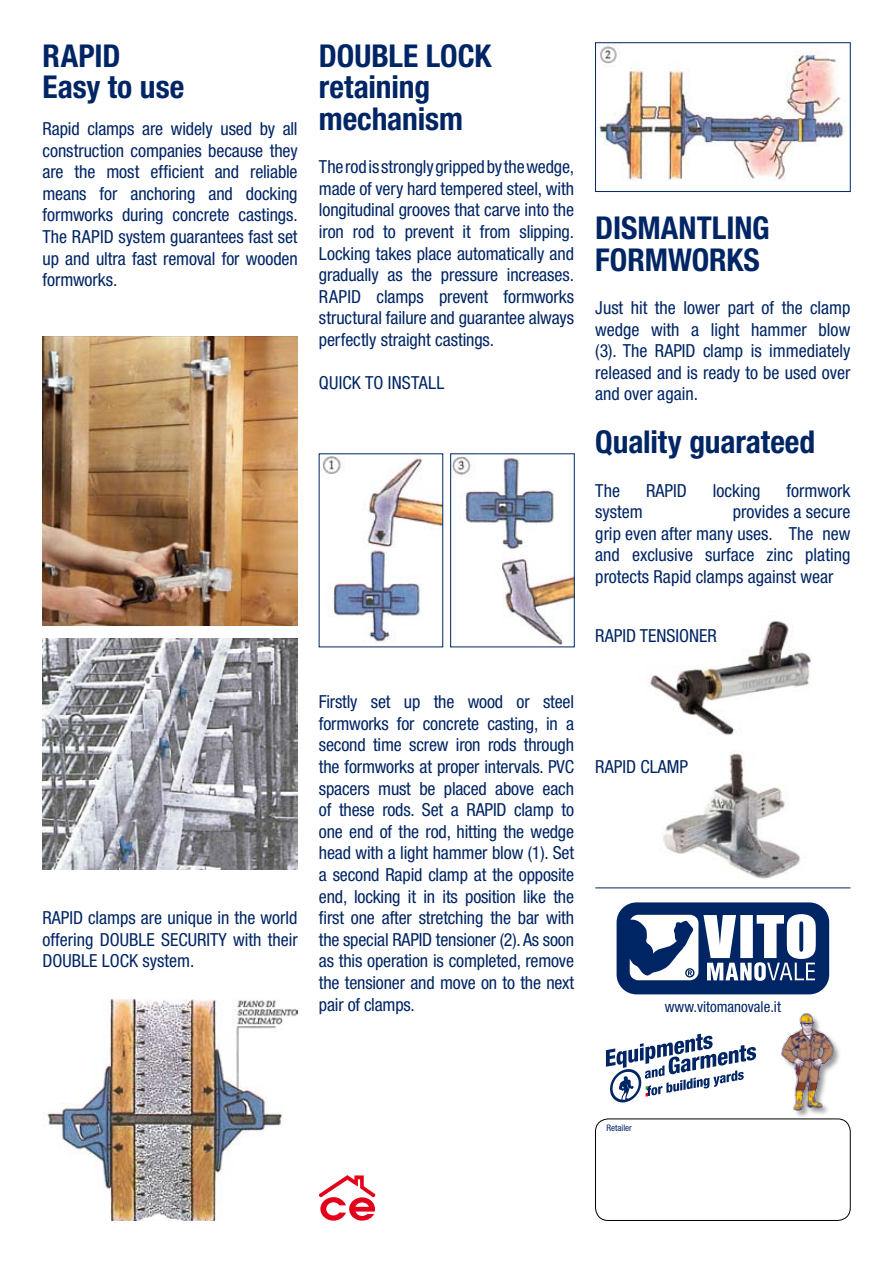
<style>
.page{position:relative;width:893px;height:1263px;background:#fff}
.page>*{position:absolute;margin:0;border:0;box-sizing:border-box;transform-origin:0 0}
.t1{font:700 condensed 31.5px/31.5px "Helvetica Neue";letter-spacing:-.005em;color:#002565}
.t2{font:condensed 18px/21.6px "Helvetica Neue";color:#002565;text-align:justify}
.t3{font:condensed 15px "Helvetica Neue";color:#002565}
.t4{font:condensed 9px "Helvetica Neue";color:#002565}
</style>
<div class="page">
<img style="left:650px;top:620px;width:161px;height:115px">
<img style="left:663px;top:751px;width:138px;height:128px">
<img style="left:43px;top:336px;width:254px;height:290px">
<img style="left:47px;top:999px;width:251px;height:221px">
<img style="left:322px;top:456px;width:119px;height:187px">
<img style="left:452px;top:456px;width:120px;height:189px">
<div style="left:450px;top:454px;width:124px;height:193px;border:1px solid #002565"></div>
<img style="left:43px;top:638px;width:254px;height:231px">
<img style="left:597px;top:46px;width:250px;height:135px">
<div style="left:595px;top:43px;width:255px;height:149px;border:1px solid #002565"></div>
<hr style="left:595px;top:888px;width:255px;height:1px;background:#002565">
<svg style="left:617px;top:902px;width:212px;height:92px"></svg>
<div style="left:782px;top:1013px;width:61px;height:106px;background:#000;opacity:.4"></div>
<img style="left:781px;top:1013px;width:54px;height:98px">
<svg style="left:319px;top:1175px;width:56px;height:46px"></svg>
<div style="left:595px;top:1119px;width:255px;height:102px;border:1px solid #000;border-radius:13px"></div>
<svg style="left:606px;top:1033px;width:150px;height:70px"></svg>
<h1 class="t1" style="left:43px;top:40px;width:143px">RAPID<br>Easy to use</h1>
<p class="t2" style="left:43px;top:118px;width:257px">Rapid clamps are widely used by all construction companies because they are the most efficient and reliable means for anchoring and docking formworks during concrete castings.<br>The RAPID system guarantees fast set up and ultra fast removal for wooden formworks.</p>
<h1 class="t1" style="left:319px;top:40px;width:174px">DOUBLE LOCK retaining mechanism</h1>
<p class="t2" style="left:319px;top:156px;width:257px">The rod is strongly gripped by the wedge, made of very hard tempered steel, with longitudinal grooves that carve into the iron rod to prevent it from slipping.<br>Locking takes place automatically and gradually as the pressure increases.<br>RAPID clamps prevent formworks structural failure and guarantee always perfectly straight castings.</p>
<p class="t2" style="left:319px;top:372px;width:127px">QUICK TO INSTALL</p>
<p class="t2" style="left:43px;top:907px;width:257px">RAPID clamps are unique in the world offering DOUBLE SECURITY with their DOUBLE LOCK system.</p>
<p class="t2" style="left:319px;top:691px;width:257px">Firstly set up the wood or steel formworks for concrete casting, in a second time screw iron rods through the formworks at proper intervals. PVC spacers must be placed above each of these rods. Set a RAPID clamp to one end of the rod, hitting the wedge head with a light hammer blow (1). Set a second Rapid clamp at the opposite end, locking it in its position like the first one after stretching the bar with the special RAPID tensioner (2). As soon as this operation is completed, remove the tensioner and move on to the next pair of clamps.</p>
<h1 class="t1" style="left:595px;top:212px;width:176px">DISMANTLING<br>FORMWORKS</h1>
<p class="t2" style="left:595px;top:297px;width:257px">Just hit the lower part of the clamp wedge with a light hammer blow (3). The RAPID clamp is immediately released and is ready to be used over and over again.</p>
<h1 class="t1" style="left:595px;top:426px;width:221px">Quality guarateed</h1>
<p class="t2" style="left:595px;top:479px;width:26px">The</p>
<p class="t2" style="left:646px;top:479px;width:42px">RAPID</p>
<p class="t2" style="left:713px;top:479px;width:49px">locking</p>
<p class="t2" style="left:786px;top:479px;width:65px">formwork</p>
<p class="t2" style="left:595px;top:501px;width:49px">system</p>
<p class="t2" style="left:595px;top:501px;width:257px;text-indent:138px">provides a secure grip even after many uses. The new and exclusive surface zinc plating protects Rapid clamps against wear</p>
<p class="t2" style="left:595px;top:625px;width:123px">RAPID TENSIONER</p>
<p class="t2" style="left:595px;top:756px;width:94px">RAPID CLAMP</p>
<p class="t3" style="left:665px;top:998px;width:118px">www.vitomanovale.it</p>
<p class="t4" style="left:607px;top:1123px;width:27px">Retailer</p>
</div>
